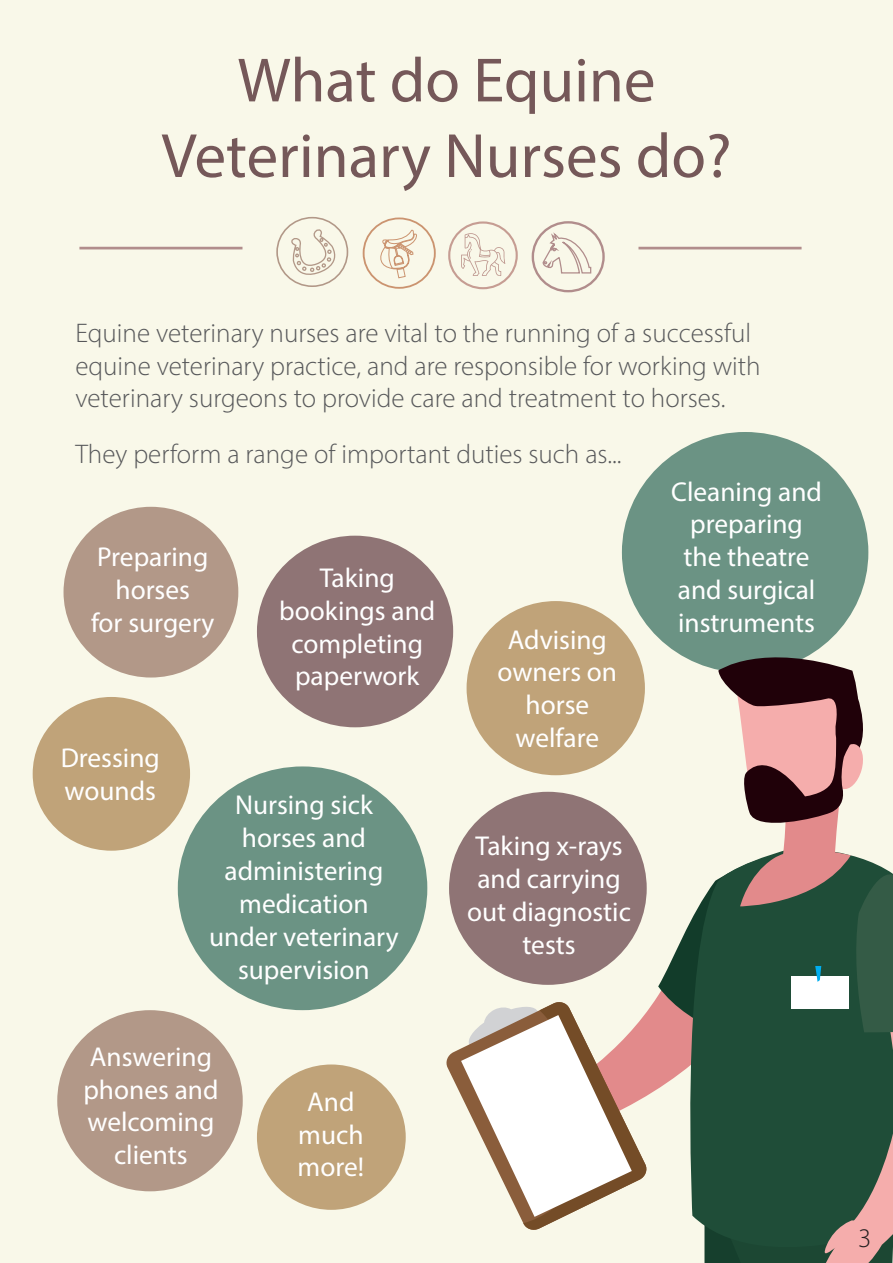
<style>
.page{position:relative;width:893px;height:1263px;background:#f9f8e9}
.page>*{position:absolute;margin:0;border:0;box-sizing:border-box;transform-origin:0 0}
.t1{font:63px/75.6px "Myriad Pro";color:#755859;text-align:center}
.t2{font:27.3px/32.8px "Myriad Pro";color:#fff;text-align:center}
.t3{font:300 27px/32.4px "Myriad Pro";color:#57585a}
.t4{font:300 27px "Myriad Pro";color:#231f20}
</style>
<div class="page">
<div style="left:622px;top:432px;width:246px;height:241px;background:#6b9384;border-radius:50%"></div>
<div style="left:449px;top:792px;width:198px;height:193px;background:#8f7475;border-radius:50%"></div>
<div style="left:467px;top:601px;width:178px;height:174px;background:#c0a379;border-radius:50%"></div>
<div style="left:257px;top:536px;width:196px;height:191px;background:#8f7475;border-radius:50%"></div>
<svg style="left:519px;top:848px;width:139px;height:247px"></svg>
<svg style="left:658px;top:641px;width:235px;height:622px"></svg>
<svg style="left:446px;top:1048px;width:15px;height:47px"></svg>
<svg style="left:461px;top:1000px;width:187px;height:230px"></svg>
<div style="left:257px;top:1064px;width:149px;height:146px;background:#c0a379;border-radius:50%"></div>
<div style="left:178px;top:766px;width:249px;height:244px;background:#6b9384;border-radius:50%"></div>
<div style="left:57px;top:1010px;width:186px;height:181px;background:#b29888;border-radius:50%"></div>
<div style="left:64px;top:507px;width:174px;height:170px;background:#b29888;border-radius:50%"></div>
<div style="left:33px;top:697px;width:157px;height:154px;background:#c0a379;border-radius:50%"></div>
<div style="left:532px;top:221px;width:73px;height:71px;border:2px solid #b18d8c;border-radius:50%"></div>
<svg style="left:276px;top:217px;width:72px;height:70px"></svg>
<svg style="left:363px;top:217px;width:73px;height:72px"></svg>
<div style="left:448px;top:221px;width:70px;height:68px;border:2px solid #c69d93;border-radius:50%"></div>
<hr style="left:79px;top:247px;width:163px;height:2px;background:#b18d8c">
<hr style="left:638px;top:247px;width:164px;height:2px;background:#b18d8c">
<svg style="left:542px;top:225px;width:50px;height:49px"></svg>
<svg style="left:461px;top:233px;width:44px;height:43px"></svg>
<h1 class="t1" style="left:161px;top:41px;width:572px">What do Equine<br>Veterinary Nurses do?</h1>
<p class="t3" style="left:75px;top:317px;width:687px">Equine veterinary nurses are vital to the running of a successful equine veterinary practice, and are responsible for working with veterinary surgeons to provide care and treatment to horses.</p>
<p class="t3" style="left:75px;top:437px;width:547px">They perform a range of important duties such as...</p>
<p class="t2" style="left:91px;top:540px;width:125px">Preparing horses<br>for surgery</p>
<p class="t2" style="left:279px;top:561px;width:158px">Taking bookings and completing paperwork</p>
<p class="t2" style="left:61px;top:741px;width:101px;text-align:left">Dressing wounds</p>
<p class="t2" style="left:209px;top:788px;width:191px">Nursing sick horses and administering medication under veterinary supervision</p>
<p class="t2" style="left:83px;top:1040px;width:137px">Answering phones and welcoming clients</p>
<p class="t2" style="left:307px;top:1085px;width:49px">And</p>
<p class="t2" style="left:298px;top:1117px;width:68px;text-align:left">much more!</p>
<p class="t2" style="left:498px;top:622px;width:121px">Advising owners on horse welfare</p>
<p class="t2" style="left:475px;top:829px;width:149px;text-align:left">Taking x-rays and carrying</p>
<p class="t2" style="left:467px;top:895px;width:165px">out diagnostic tests</p>
<p class="t2" style="left:671px;top:475px;width:152px">Cleaning and preparing the theatre and surgical instruments</p>
<p class="t4" style="left:858px;top:1222px;width:15px">3</p>
</div>
